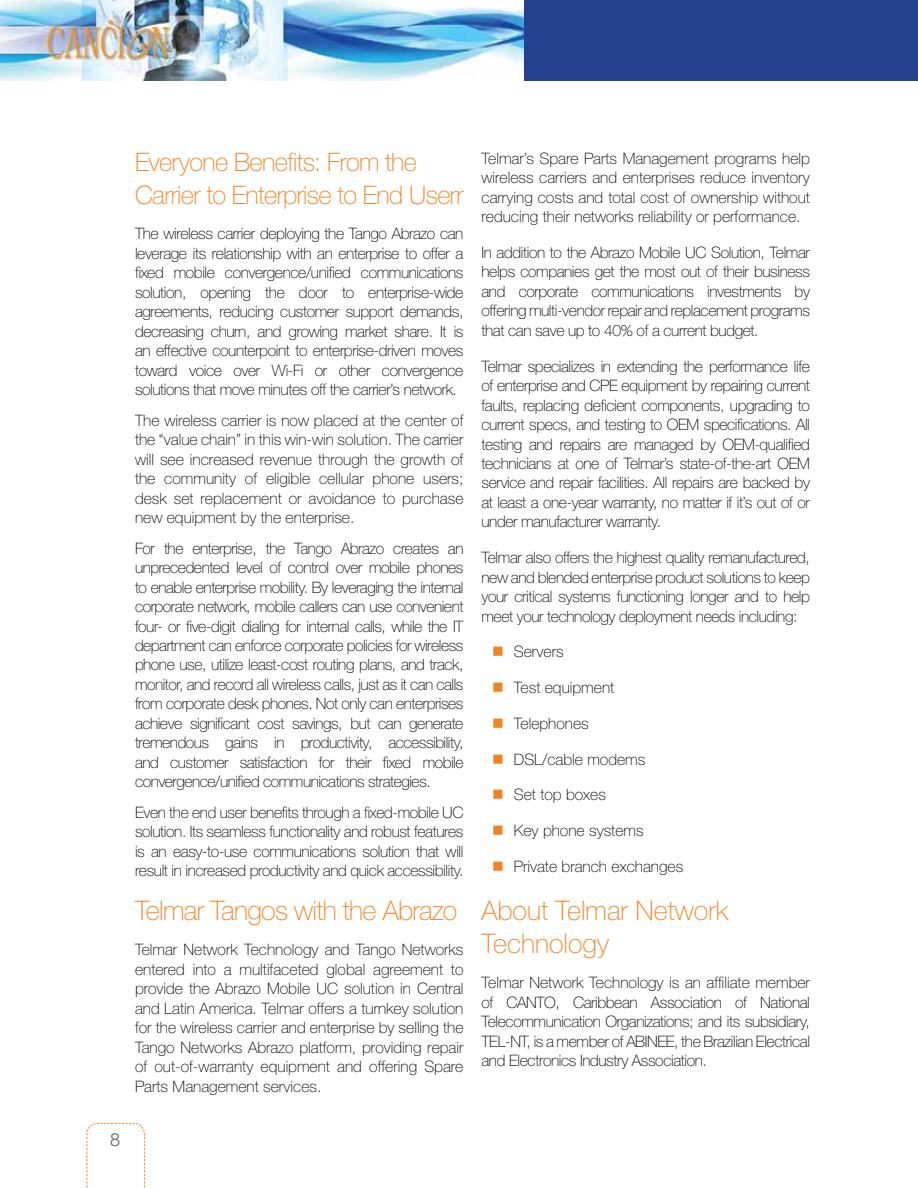
<style>
.page{position:relative;width:918px;height:1188px;background:#fff}
.page>*{position:absolute;margin:0;border:0;box-sizing:border-box;transform-origin:0 0}
.t1{font:100 27px/32.4px "Helvetica Neue";letter-spacing:-.015em;color:#f58220}
.t2{font:100 25.5px/32.4px "Helvetica Neue";letter-spacing:-.025em;color:#f58220}
.t3{font:300 18px "Helvetica Neue";color:#58595b}
.t4{font:100 15.75px/19.5px "Helvetica Neue";letter-spacing:-.025em;color:#000;text-align:justify}
.t5{font:100 15.75px "Helvetica Neue";color:#000}
</style>
<div class="page">
<img style="left:0;top:0;width:525px;height:80px">
<div style="left:525px;top:0;width:393px;height:81px;background:#24408f"></div>
<hr style="left:917px;top:0;width:1px;height:1188px;background:#fff">
<svg style="left:86px;top:1123px;width:59px;height:65px"></svg>
<h2 class="t2" style="left:135px;top:146px;width:330px">Everyone Benefits: From the<br>Carrier to Enterprise to End Userr</h2>
<p class="t4" style="left:135px;top:224px;width:330px">The wireless carrier deploying the Tango Abrazo can leverage its relationship with an enterprise to offer a fixed mobile convergence/unified communications solution, opening the door to enterprise-wide agreements, reducing customer support demands, decreasing churn, and growing market share. It is an effective counterpoint to enterprise-driven moves toward voice over Wi-Fi or other convergence solutions that move minutes off the carrier’s network.</p>
<p class="t4" style="left:135px;top:410px;width:330px">The wireless carrier is now placed at the center of the “value chain” in this win-win solution. The carrier will see increased revenue through the growth of the community of eligible cellular phone users; desk set replacement or avoidance to purchase new equipment by the enterprise.</p>
<p class="t4" style="left:135px;top:538px;width:330px">For the enterprise, the Tango Abrazo creates an unprecedented level of control over mobile phones to enable enterprise mobility. By leveraging the internal corporate network, mobile callers can use convenient four- or five-digit dialing for internal calls, while the IT department can enforce corporate policies for wireless phone use, utilize least-cost routing plans, and track, monitor, and record all wireless calls, just as it can calls from corporate desk phones. Not only can enterprises achieve significant cost savings, but can generate tremendous gains in productivity, accessibility, and customer satisfaction for their fixed mobile convergence/unified communications strategies.</p>
<p class="t4" style="left:135px;top:803px;width:330px">Even the end user benefits through a fixed-mobile UC solution. Its seamless functionality and robust features is an easy-to-use communications solution that will result in increased productivity and quick accessibility.</p>
<h1 class="t1" style="left:135px;top:894px;width:324px">Telmar Tangos with the Abrazo</h1>
<p class="t4" style="left:135px;top:940px;width:330px">Telmar Network Technology and Tango Networks entered into a multifaceted global agreement to provide the Abrazo Mobile UC solution in Central and Latin America. Telmar offers a turnkey solution for the wireless carrier and enterprise by selling the Tango Networks Abrazo platform, providing repair of out-of-warranty equipment and offering Spare Parts Management services.</p>
<p class="t3" style="left:110px;top:1129px;width:12px">8</p>
<p class="t4" style="left:482px;top:148px;width:330px">Telmar’s Spare Parts Management programs help wireless carriers and enterprises reduce inventory carrying costs and total cost of ownership without reducing their networks reliability or performance.</p>
<p class="t4" style="left:482px;top:243px;width:330px">In addition to the Abrazo Mobile UC Solution, Telmar helps companies get the most out of their business and corporate communications investments by offering multi-vendor repair and replacement programs that can save up to 40% of a current budget.</p>
<p class="t4" style="left:482px;top:356px;width:330px">Telmar specializes in extending the performance life of enterprise and CPE equipment by repairing current faults, replacing deficient components, upgrading to current specs, and testing to OEM specifications. All testing and repairs are managed by OEM-qualified technicians at one of Telmar’s state-of-the-art OEM service and repair facilities. All repairs are backed by at least a one-year warranty, no matter if it’s out of or under manufacturer warranty.</p>
<p class="t4" style="left:482px;top:548px;width:330px">Telmar also offers the highest quality remanufactured, new and blended enterprise product solutions to keep your critical systems functioning longer and to help meet your technology deployment needs including:</p>
<p class="t5" style="left:514px;top:643px;width:51px">Servers</p>
<p class="t5" style="left:514px;top:679px;width:102px">Test equipment</p>
<p class="t5" style="left:514px;top:714px;width:77px">Telephones</p>
<p class="t5" style="left:514px;top:750px;width:133px">DSL/cable modems</p>
<p class="t5" style="left:514px;top:786px;width:94px">Set top boxes</p>
<p class="t5" style="left:514px;top:822px;width:131px">Key phone systems</p>
<p class="t5" style="left:514px;top:857px;width:171px">Private branch exchanges</p>
<h1 class="t1" style="left:482px;top:895px;width:248px">About Telmar Network<br>Technology</h1>
<p class="t4" style="left:482px;top:973px;width:330px">Telmar Network Technology is an affiliate member of CANTO, Caribbean Association of National Telecommunication Organizations; and its subsidiary, TEL-NT, is a member of ABINEE, the Brazilian Electrical and Electronics Industry Association.</p>
</div>
